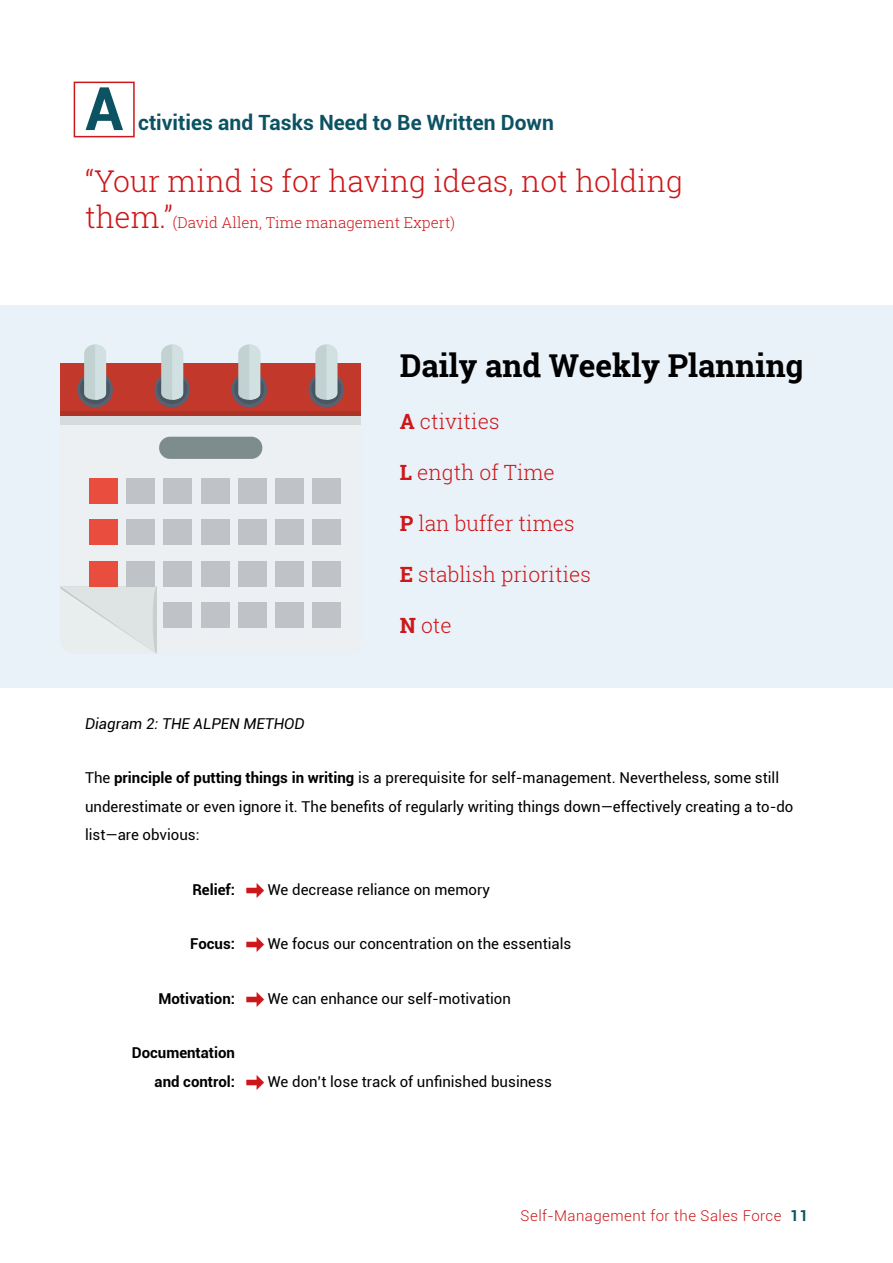
<style>
.page{position:relative;width:893px;height:1263px;background:#fff}
.page>*{position:absolute;margin:0;border:0;box-sizing:border-box;transform-origin:0 0}
.t1{font:700 60px "Roboto";color:#0b5362}
.t2{font:700 31.5px "Roboto Slab";color:#000}
.t3{font:300 30px "Roboto Slab";color:#cd171a}
.t4{font:300 21px "Roboto Slab";color:#cd171a}
.t5{font:700 21px "Roboto";color:#0b5362}
.t6{font:15px/28.5px "Roboto";color:#000}
.t7{font:700 15px/28.5px "Roboto";color:#000;text-align:right}
.t8{font:300 15px "Roboto Slab";color:#cd171a}
.t9{font:300 15px "Roboto";letter-spacing:.03em;color:#cd171a}
.t10{font:italic 15px "Roboto";color:#000}
.s1{font-size:30px}
.s2{font-weight:700}
.s3{font-weight:700;color:#0b5362}
</style>
<div class="page">
<div style="left:74px;top:82px;width:61px;height:55px;border:2px solid #cd171a"></div>
<div style="left:0;top:305px;width:893px;height:383px;background:#eaf2f9"></div>
<div style="left:60px;top:364px;width:301px;height:52px;background:#c2382b"></div>
<svg style="left:60px;top:424px;width:301px;height:204px"></svg>
<svg style="left:60px;top:586px;width:97px;height:68px"></svg>
<div style="left:309px;top:372px;width:35px;height:35px;background:#576373;border-radius:50%"></div>
<div style="left:311px;top:374px;width:30px;height:30px;background:#4a5763;border-radius:50%"></div>
<svg style="left:315px;top:344px;width:22px;height:56px"></svg>
<div style="left:231px;top:372px;width:36px;height:35px;background:#576373;border-radius:50%"></div>
<div style="left:234px;top:374px;width:30px;height:30px;background:#4a5763;border-radius:50%"></div>
<svg style="left:238px;top:344px;width:22px;height:56px"></svg>
<div style="left:154px;top:372px;width:36px;height:35px;background:#576373;border-radius:50%"></div>
<div style="left:157px;top:374px;width:30px;height:30px;background:#4a5763;border-radius:50%"></div>
<svg style="left:161px;top:344px;width:22px;height:56px"></svg>
<div style="left:77px;top:372px;width:36px;height:35px;background:#576373;border-radius:50%"></div>
<div style="left:80px;top:374px;width:30px;height:30px;background:#4a5763;border-radius:50%"></div>
<svg style="left:84px;top:344px;width:22px;height:56px"></svg>
<div style="left:60px;top:416px;width:301px;height:8px;background:#d6dbdb"></div>
<hr style="left:60px;top:412px;width:301px;height:4px;background:#ad3326">
<div style="left:313px;top:478px;width:28px;height:26px;background:#bfc2c7"></div>
<div style="left:276px;top:478px;width:28px;height:26px;background:#bfc2c7"></div>
<div style="left:238px;top:478px;width:28px;height:26px;background:#bfc2c7"></div>
<div style="left:201px;top:478px;width:28px;height:26px;background:#bfc2c7"></div>
<div style="left:164px;top:478px;width:28px;height:26px;background:#bfc2c7"></div>
<div style="left:126px;top:478px;width:29px;height:26px;background:#bfc2c7"></div>
<div style="left:89px;top:478px;width:28px;height:26px;background:#e84d3d"></div>
<div style="left:313px;top:519px;width:28px;height:26px;background:#bfc2c7"></div>
<div style="left:276px;top:519px;width:28px;height:26px;background:#bfc2c7"></div>
<div style="left:238px;top:519px;width:28px;height:26px;background:#bfc2c7"></div>
<div style="left:201px;top:519px;width:28px;height:26px;background:#bfc2c7"></div>
<div style="left:164px;top:519px;width:28px;height:26px;background:#bfc2c7"></div>
<div style="left:126px;top:519px;width:29px;height:26px;background:#bfc2c7"></div>
<div style="left:89px;top:519px;width:28px;height:26px;background:#e84d3d"></div>
<div style="left:313px;top:561px;width:28px;height:26px;background:#bfc2c7"></div>
<div style="left:276px;top:561px;width:28px;height:26px;background:#bfc2c7"></div>
<div style="left:238px;top:561px;width:28px;height:26px;background:#bfc2c7"></div>
<div style="left:201px;top:561px;width:28px;height:26px;background:#bfc2c7"></div>
<div style="left:164px;top:561px;width:28px;height:26px;background:#bfc2c7"></div>
<div style="left:126px;top:561px;width:29px;height:26px;background:#bfc2c7"></div>
<div style="left:89px;top:561px;width:28px;height:26px;background:#e84d3d"></div>
<div style="left:313px;top:602px;width:28px;height:26px;background:#bfc2c7"></div>
<div style="left:276px;top:602px;width:28px;height:26px;background:#bfc2c7"></div>
<div style="left:238px;top:602px;width:28px;height:26px;background:#bfc2c7"></div>
<div style="left:201px;top:602px;width:28px;height:26px;background:#bfc2c7"></div>
<div style="left:164px;top:602px;width:28px;height:26px;background:#bfc2c7"></div>
<div style="left:159px;top:437px;width:103px;height:22px;background:#7d8c8c;border-radius:11px"></div>
<h1 class="t1" style="left:85px;top:66px;width:40px">A</h1>
<h3 class="t5" style="left:138px;top:108px;width:417px">ctivities and Tasks Need to Be Written Down</h3>
<h3 class="t3" style="left:85px;top:161px;width:599px">“Your mind is for having ideas, not holding</h3>
<p class="t8" style="left:85px;top:212px;width:371px"><span class="s1">them.”</span>(David Allen, Time management Expert)</p>
<h2 class="t2" style="left:400px;top:344px;width:405px">Daily and Weekly Planning</h2>
<h3 class="t4" style="left:400px;top:407px;width:101px"><span class="s2">A</span> ctivities</h3>
<h3 class="t4" style="left:400px;top:458px;width:157px"><span class="s2">L</span> ength of Time</h3>
<h3 class="t4" style="left:400px;top:509px;width:176px"><span class="s2">P</span> lan buffer times</h3>
<h3 class="t4" style="left:400px;top:560px;width:193px"><span class="s2">E</span> stablish priorities</h3>
<h3 class="t4" style="left:400px;top:611px;width:54px"><span class="s2">N</span> ote</h3>
<p class="t10" style="left:85px;top:713px;width:221px">Diagram 2: THE ALPEN METHOD</p>
<p class="t6" style="left:85px;top:763px;width:710px">The <span class="s2">principle of putting things in writing</span> is a prerequisite for self-management. Nevertheless, some still underestimate or even ignore it. The benefits of regularly writing things down—effectively creating a to-do list—are obvious:</p>
<p class="t7" style="left:192px;top:874px;width:44px">Relief:</p>
<p class="t7" style="left:190px;top:929px;width:46px">Focus:</p>
<p class="t7" style="left:158px;top:983px;width:78px">Motivation:</p>
<p class="t7" style="left:132px;top:1038px;width:105px">Documentation and control:</p>
<p class="t6" style="left:268px;top:874px;width:224px">We decrease reliance on memory</p>
<p class="t6" style="left:268px;top:929px;width:305px">We focus our concentration on the essentials</p>
<p class="t6" style="left:268px;top:984px;width:244px">We can enhance our self-motivation</p>
<p class="t6" style="left:268px;top:1067px;width:285px">We don’t lose track of unfinished business</p>
<p class="t9" style="left:521px;top:1205px;width:289px">Self-Management for the Sales Force <span class="s3">11</span></p>
</div>
